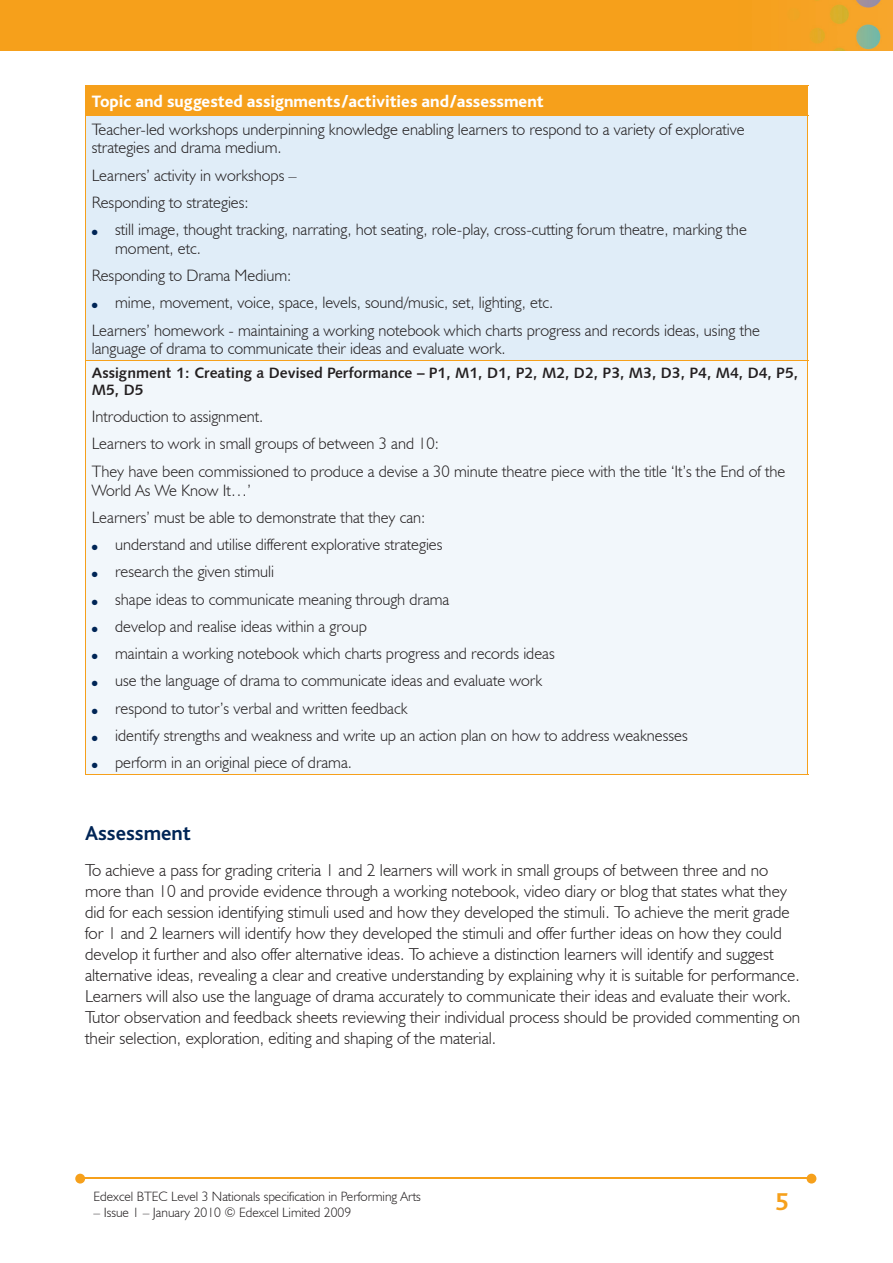
<style>
.page{position:relative;width:893px;height:1263px;background:#fff}
.page>*{position:absolute;margin:0;border:0;box-sizing:border-box;transform-origin:0 0}
.t1{font:700 25.5px "Bliss";color:#f6a01b}
.t2{font:700 21px "Bliss";color:#002556}
.t3{font:300 17.25px/21px "Humanist 521 BT";color:#231f20}
.t4{font:800 17.25px "Bliss";color:#fff}
.t5{font:300 16.5px/27.3px "Humanist 521 BT";color:#231f20}
.t6{font:15px/16.5px "Humanist 531 BT Bold A";color:#231f20}
.t7{font:300 13.5px "Humanist 521 BT";color:#231f20}
.t8{font:7.5px "Zapf Dingbats";color:#002556}
</style>
<div class="page">
<img style="left:0;top:0;width:893px;height:51px">
<hr style="left:82px;top:1178px;width:728px;height:1px;background:#f6a01b">
<svg style="left:807px;top:1174px;width:9px;height:9px"></svg>
<svg style="left:75px;top:1174px;width:10px;height:9px"></svg>
<div style="left:85px;top:85px;width:723px;height:31px;background:#f6a01b"></div>
<div style="left:85px;top:116px;width:723px;height:245px;background:#e0edf8"></div>
<div style="left:85px;top:361px;width:723px;height:413px;background:#f2f7fb"></div>
<hr style="left:85px;top:116px;width:1px;height:244px;background:#f6a01b">
<hr style="left:807px;top:116px;width:1px;height:244px;background:#f6a01b">
<hr style="left:85px;top:774px;width:723px;height:1px;background:#f6a01b">
<hr style="left:85px;top:361px;width:1px;height:413px;background:#f6a01b">
<hr style="left:807px;top:361px;width:1px;height:413px;background:#f6a01b">
<hr style="left:85px;top:360px;width:723px;height:1px;background:#f6a01b">
<p class="t4" style="left:92px;top:93px;width:453px">Topic and suggested assignments/activities and/assessment</p>
<p class="t5" style="left:92px;top:119px;width:654px;line-height:18.8px">Teacher-led workshops underpinning knowledge enabling learners to respond to a variety of explorative strategies and drama medium.</p>
<p class="t5" style="left:92px;top:161px;width:207px">Learners’ activity in workshops –<br>Responding to strategies:</p>
<p class="t5" style="left:115px;top:220px;width:633px;line-height:18.8px">still image, thought tracking, narrating, hot seating, role-play, cross-cutting forum theatre, marking the moment, etc.</p>
<p class="t5" style="left:92px;top:261px;width:201px">Responding to Drama Medium:</p>
<p class="t5" style="left:115px;top:289px;width:440px">mime, movement, voice, space, levels, sound/music, set, lighting, etc.</p>
<p class="t5" style="left:92px;top:316px;width:670px">Learners’ homework - maintaining a working notebook which charts progress and records ideas, using the</p>
<p class="t5" style="left:92px;top:335px;width:415px">language of drama to communicate their ideas and evaluate work.</p>
<p class="t8" style="left:92px;top:229px;width:7px">●</p>
<p class="t8" style="left:92px;top:302px;width:7px">●</p>
<p class="t6" style="left:92px;top:365px;width:708px">Assignment 1: Creating a Devised Performance – P1, M1, D1, P2, M2, D2, P3, M3, D3, P4, M4, D4, P5,<br>M5, D5</p>
<p class="t5" style="left:92px;top:403px;width:695px">Introduction to assignment.<br>Learners to work in small groups of between 3 and 10:<br>They have been commissioned to produce a devise a 30 minute theatre piece with the title ‘It’s the End of the</p>
<p class="t5" style="left:92px;top:476px;width:161px">World As We Know It…’</p>
<p class="t5" style="left:92px;top:503px;width:335px">Learners’ must be able to demonstrate that they can:</p>
<p class="t5" style="left:115px;top:530px;width:329px">understand and utilise different explorative strategies</p>
<p class="t5" style="left:115px;top:558px;width:160px">research the given stimuli</p>
<p class="t5" style="left:115px;top:585px;width:336px">shape ideas to communicate meaning through drama</p>
<p class="t5" style="left:115px;top:612px;width:253px">develop and realise ideas within a group</p>
<p class="t5" style="left:115px;top:639px;width:441px">maintain a working notebook which charts progress and records ideas</p>
<p class="t5" style="left:115px;top:667px;width:429px">use the language of drama to communicate ideas and evaluate work</p>
<p class="t5" style="left:115px;top:694px;width:294px">respond to tutor’s verbal and written feedback</p>
<p class="t5" style="left:115px;top:721px;width:574px">identify strengths and weakness and write up an action plan on how to address weaknesses</p>
<p class="t5" style="left:115px;top:748px;width:238px">perform in an original piece of drama.</p>
<p class="t8" style="left:92px;top:544px;width:7px">●</p>
<p class="t8" style="left:92px;top:571px;width:7px">●</p>
<p class="t8" style="left:92px;top:598px;width:7px">●</p>
<p class="t8" style="left:92px;top:626px;width:7px">●</p>
<p class="t8" style="left:92px;top:653px;width:7px">●</p>
<p class="t8" style="left:92px;top:680px;width:7px">●</p>
<p class="t8" style="left:92px;top:707px;width:7px">●</p>
<p class="t8" style="left:92px;top:735px;width:7px">●</p>
<p class="t8" style="left:92px;top:762px;width:7px">●</p>
<p class="t2" style="left:85px;top:822px;width:108px">Assessment</p>
<p class="t3" style="left:85px;top:859px;width:717px">To achieve a pass for grading criteria 1 and 2 learners will work in small groups of between three and no more than 10 and provide evidence through a working notebook, video diary or blog that states what they did for each session identifying stimuli used and how they developed the stimuli. To achieve the merit grade for 1 and 2 learners will identify how they developed the stimuli and offer further ideas on how they could develop it further and also offer alternative ideas. To achieve a distinction learners will identify and suggest alternative ideas, revealing a clear and creative understanding by explaining why it is suitable for performance.<br>Learners will also use the language of drama accurately to communicate their ideas and evaluate their work.<br>Tutor observation and feedback sheets reviewing their individual process should be provided commenting on their selection, exploration, editing and shaping of the material.</p>
<p class="t7" style="left:94px;top:1188px;width:329px">Edexcel BTEC Level 3 Nationals specification in Performing Arts</p>
<p class="t7" style="left:94px;top:1204px;width:259px">– Issue 1 – January 2010 © Edexcel Limited 2009</p>
<h1 class="t1" style="left:775px;top:1189px;width:15px">5</h1>
</div>
